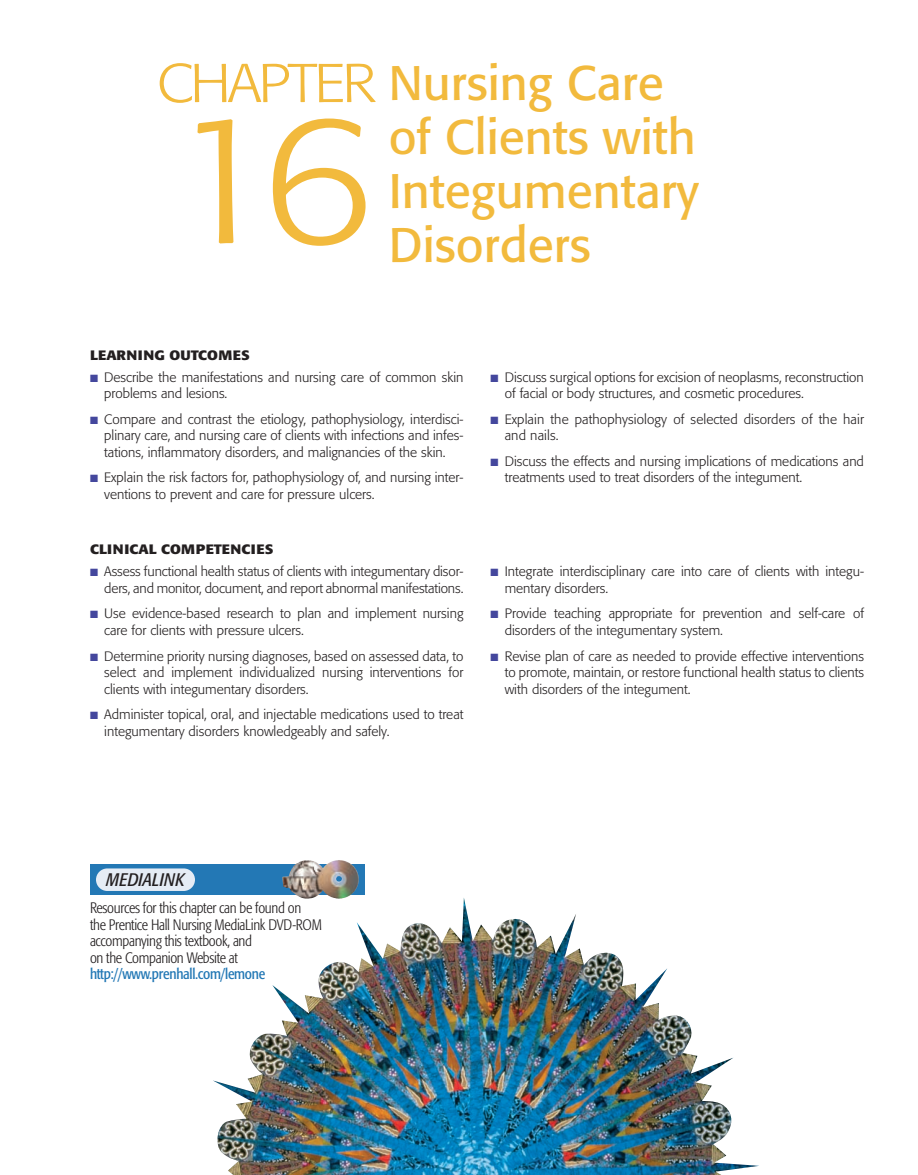
<style>
.page{position:relative;width:918px;height:1175px;background:#fff}
.page>*{position:absolute;margin:0;border:0;box-sizing:border-box;transform-origin:0 0}
.t1{font:300 180px "Formata";color:#f2ba3d;scale:1.1 1}
.t2{font:300 54px "Formata";letter-spacing:-.05em;color:#f2ba3d;scale:1.1 1}
.t3{font:48px/54px "Formata";color:#f2ba3d}
.t4{font:italic condensed 18px "Formata";letter-spacing:.015em;color:#231f20}
.t5{font:300 condensed 15px/16.5px "Formata";letter-spacing:-.02em;color:#231f20}
.t6{font:condensed 15px "Formata";letter-spacing:-.02em;color:#2378b5}
.t7{font:300 13.5px/16.5px "Formata";color:#231f20}
.t8{font:700 13.5px "Formata";letter-spacing:.02em;color:#231f20;scale:1.1 1}
.s1{color:#44479d}
</style>
<div class="page">
<img style="left:90px;top:860px;width:669px;height:314px">
<h2 class="t2" style="left:157px;top:59px;width:200px">CHAPTER</h2>
<h1 class="t1" style="left:163px;top:100px;width:195px">16</h1>
<h3 class="t3" style="left:389px;top:60px;width:311px">Nursing Care of Clients with<br>Integumentary<br>Disorders</h3>
<p class="t8" style="left:90px;top:349px;width:147px">LEARNING OUTCOMES</p>
<p class="t7" style="left:104px;top:369px;width:361px;text-indent:-14px"><span class="s1">■</span> Describe the manifestations and nursing care of common skin problems and lesions.</p>
<p class="t7" style="left:104px;top:411px;width:361px;text-align:justify;text-indent:-14px"><span class="s1">■</span> Compare and contrast the etiology, pathophysiology, interdisci&shy;plinary care, and nursing care of clients with infections and infes&shy;tations, inflammatory disorders, and malignancies of the skin.</p>
<p class="t7" style="left:104px;top:470px;width:361px;text-indent:-14px"><span class="s1">■</span> Explain the risk factors for, pathophysiology of, and nursing inter&shy;ventions to prevent and care for pressure ulcers.</p>
<p class="t8" style="left:90px;top:543px;width:168px">CLINICAL COMPETENCIES</p>
<p class="t7" style="left:90px;top:564px;width:375px;text-align:right"><span class="s1">■</span> Assess functional health status of clients with integumentary disor&shy;ders, and monitor, document, and report abnormal manifestations.</p>
<p class="t7" style="left:104px;top:606px;width:361px;text-indent:-14px"><span class="s1">■</span> Use evidence-based research to plan and implement nursing care for clients with pressure ulcers.</p>
<p class="t7" style="left:104px;top:648px;width:361px;text-align:justify;text-indent:-14px"><span class="s1">■</span> Determine priority nursing diagnoses, based on assessed data, to select and implement individualized nursing interventions for clients with integumentary disorders.</p>
<p class="t7" style="left:104px;top:707px;width:361px;text-indent:-14px"><span class="s1">■</span> Administer topical, oral, and injectable medications used to treat integumentary disorders knowledgeably and safely.</p>
<p class="t7" style="left:505px;top:369px;width:361px;text-indent:-14px"><span class="s1">■</span> Discuss surgical options for excision of neoplasms, reconstruction of facial or body structures, and cosmetic procedures.</p>
<p class="t7" style="left:505px;top:411px;width:361px;text-indent:-14px"><span class="s1">■</span> Explain the pathophysiology of selected disorders of the hair and nails.</p>
<p class="t7" style="left:505px;top:453px;width:361px;text-indent:-14px"><span class="s1">■</span> Discuss the effects and nursing implications of medications and treatments used to treat disorders of the integument.</p>
<p class="t7" style="left:505px;top:564px;width:361px;text-indent:-14px"><span class="s1">■</span> Integrate interdisciplinary care into care of clients with integu&shy;mentary disorders.</p>
<p class="t7" style="left:505px;top:606px;width:361px;text-indent:-14px"><span class="s1">■</span> Provide teaching appropriate for prevention and self-care of disorders of the integumentary system.</p>
<p class="t7" style="left:505px;top:648px;width:361px;text-align:justify;text-indent:-14px"><span class="s1">■</span> Revise plan of care as needed to provide effective interventions to promote, maintain, or restore functional health status to clients with disorders of the integument.</p>
<h3 class="t4" style="left:106px;top:872px;width:80px">MEDIALINK</h3>
<p class="t5" style="left:90px;top:900px;width:234px">Resources for this chapter can be found on<br>the Prentice Hall Nursing MediaLink DVD-ROM accompanying this textbook, and<br>on the Companion Website at</p>
<p class="t6" style="left:90px;top:967px;width:177px">http://www.prenhall.com/lemone</p>
</div>
